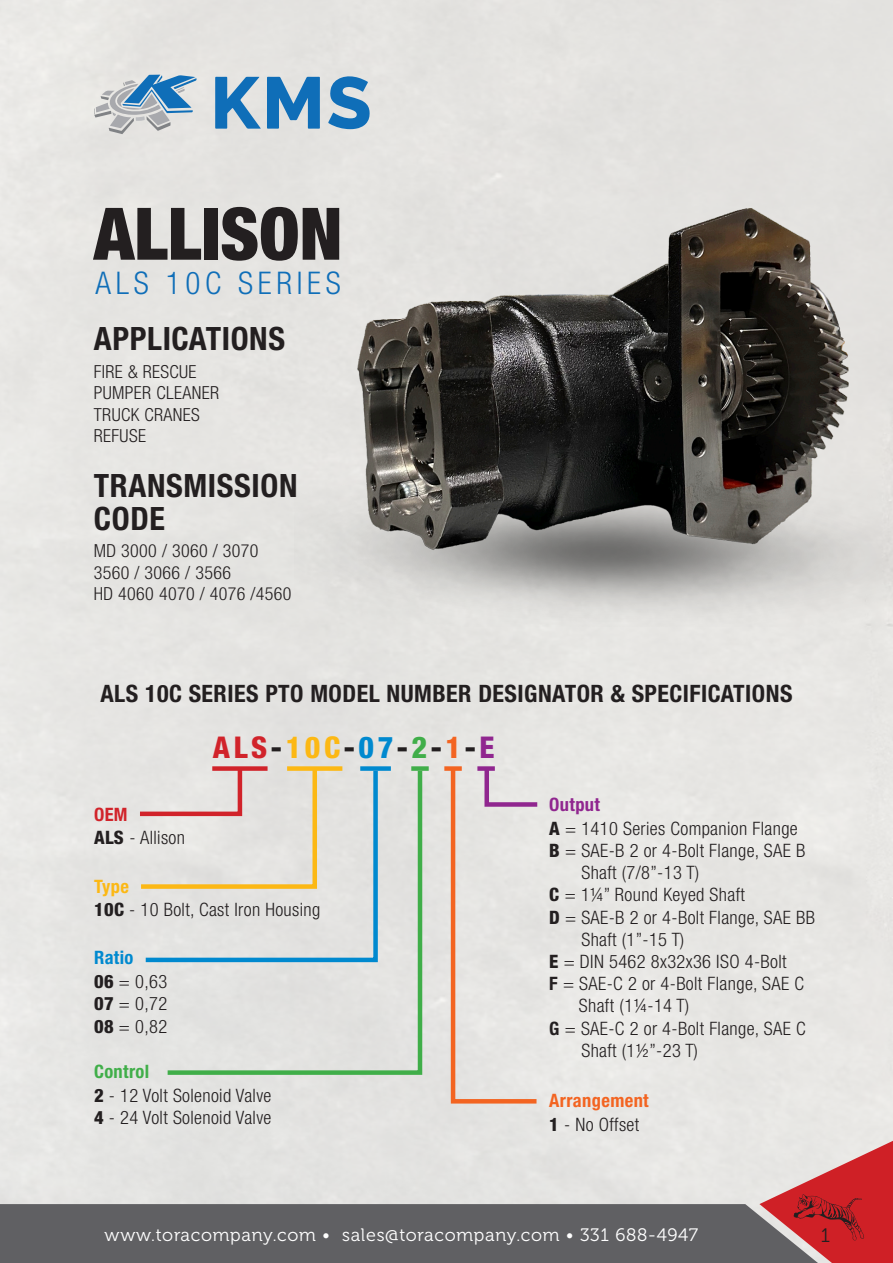
<style>
.page{position:relative;width:893px;height:1263px;background:#fff}
.page>*{position:absolute;margin:0;border:0;box-sizing:border-box;transform-origin:0 0}
.t1{font:900 condensed 72.45px "Helvetica Neue LT Std";color:#231f20}
.t2{font:700 condensed 32.1px/32.5px "Helvetica Neue LT Std";letter-spacing:.02em;color:#231f20}
.t3{font:300 condensed 31.2px "Helvetica Neue LT Std";letter-spacing:.15em;color:#0f6eb8}
.t4{font:800 condensed 30px "Helvetica Neue LT Std";letter-spacing:.12em;color:#231f20}
.t5{font:700 condensed 24px "Helvetica Neue LT Std";letter-spacing:.02em;color:#231f20}
.t6{font:19.5px "Museo 300";color:#231f20}
.t7{font:300 condensed 18.45px/22.2px "Helvetica Neue LT Std";letter-spacing:.02em;color:#231f20;text-align:justify}
.t8{font:300 condensed 18.45px "Helvetica Neue LT Pro";letter-spacing:.02em;color:#231f20}
.t9{font:700 condensed 18.45px "Helvetica Neue LT Std";letter-spacing:.02em;color:#f36421}
.t10{font:700 condensed 18.45px "Helvetica Neue LT Std";letter-spacing:.02em;color:#40ae49}
.t11{font:700 condensed 18.45px "Helvetica Neue LT Std";letter-spacing:.02em;color:#90268f}
.t12{font:700 condensed 18.45px "Helvetica Neue LT Std";letter-spacing:.02em;color:#0089cf}
.t13{font:700 condensed 18.45px "Helvetica Neue LT Std";color:#fcb814}
.t14{font:700 condensed 18.45px "Helvetica Neue LT Std";color:#d1232a}
.t15{font:300 condensed 18px/21.6px "Helvetica Neue LT Std";letter-spacing:.02em;color:#231f20}
.t16{font:18px "Museo 300";letter-spacing:.04em;color:#fff}
.s1{color:#d1232a}
.s2{color:#fcb814}
.s3{color:#0089cf}
.s4{color:#40ae49}
.s5{color:#f36421}
.s6{color:#90268f}
.s7{font-weight:800}
.s8{font-weight:700}
</style>
<div class="page">
<div style="left:0;top:1204px;width:759px;height:59px;background:#606063"></div>
<svg style="left:759px;top:1131px;width:134px;height:132px;background:#ca6c6f"></svg>
<svg style="left:267px;top:77px;width:53px;height:52px;background:#5292c4"></svg>
<svg style="left:215px;top:77px;width:46px;height:52px;background:#6ba0c9"></svg>
<svg style="left:328px;top:76px;width:42px;height:53px;background:#669dc8"></svg>
<svg style="left:94px;top:75px;width:103px;height:59px;background:#abbecc"></svg>
<div style="left:411px;top:766px;width:18px;height:5px;background:#40ae49"></div>
<div style="left:444px;top:766px;width:18px;height:5px;background:#f36421"></div>
<svg style="left:135px;top:764px;width:184px;height:127px"></svg>
<svg style="left:141px;top:766px;width:22px;height:198px;background:#e1ddd8"></svg>
<svg style="left:163px;top:766px;width:261px;height:311px;background:#d8dbd5"></svg>
<svg style="left:449px;top:764px;width:93px;height:342px;background:#e5dad5"></svg>
<img style="left:295px;top:203px;width:598px;height:423px">
<h1 class="t1" style="left:94px;top:189px;width:250px">ALLISON</h1>
<h3 class="t3" style="left:96px;top:265px;width:247px">ALS 10C SERIES</h3>
<h2 class="t2" style="left:94px;top:322px;width:193px">APPLICATIONS</h2>
<p class="t15" style="left:94px;top:360px;width:127px">FIRE &amp; RESCUE<br>PUMPER CLEANER<br>TRUCK CRANES<br>REFUSE</p>
<h2 class="t2" style="left:94px;top:469px;width:205px">TRANSMISSION<br>CODE</h2>
<p class="t15" style="left:94px;top:540px;width:199px">MD 3000 / 3060 / 3070<br>3560 / 3066 / 3566<br>HD 4060 4070 / 4076 /4560</p>
<h3 class="t5" style="left:100px;top:679px;width:693px">ALS 10C SERIES PTO MODEL NUMBER DESIGNATOR &amp; SPECIFICATIONS</h3>
<h3 class="t4" style="left:213px;top:728px;width:283px"><span class="s1">ALS</span>-<span class="s2">10C</span>-<span class="s3">07</span>-<span class="s4">2</span>-<span class="s5">1</span>-<span class="s6">E</span></h3>
<p class="t14" style="left:94px;top:803px;width:35px">OEM</p>
<p class="t11" style="left:549px;top:793px;width:52px">Output</p>
<p class="t7" style="left:94px;top:827px;width:92px"><span class="s7">ALS</span> - Allison</p>
<p class="t7" style="left:549px;top:817px;width:250px"><span class="s7">A</span> = 1410 Series Companion Flange</p>
<p class="t7" style="left:549px;top:839px;width:258px"><span class="s7">B</span> = SAE-B 2 or 4-Bolt Flange, SAE B</p>
<p class="t7" style="left:581px;top:861px;width:119px">Shaft (7/8”-13 T)</p>
<p class="t7" style="left:549px;top:884px;width:197px"><span class="s7">C</span> = 1¼” Round Keyed Shaft</p>
<p class="t7" style="left:549px;top:906px;width:267px"><span class="s7">D</span> = SAE-B 2 or 4-Bolt Flange, SAE BB</p>
<p class="t7" style="left:581px;top:928px;width:104px">Shaft (1”-15 T)</p>
<p class="t7" style="left:549px;top:950px;width:239px"><span class="s7">E</span> = DIN 5462 8x32x36 ISO 4-Bolt</p>
<p class="t8" style="left:549px;top:973px;width:256px"><span class="s8">F</span> = SAE-C 2 or 4-Bolt Flange, SAE C</p>
<p class="t8" style="left:579px;top:995px;width:112px">Shaft (1¼-14 T)</p>
<p class="t8" style="left:549px;top:1017px;width:258px"><span class="s8">G</span> = SAE-C 2 or 4-Bolt Flange, SAE C</p>
<p class="t8" style="left:581px;top:1039px;width:118px">Shaft (1½”-23 T)</p>
<p class="t13" style="left:94px;top:875px;width:36px">Type</p>
<p class="t7" style="left:94px;top:898px;width:228px"><span class="s7">10C</span> - 10 Bolt, Cast Iron Housing</p>
<p class="t12" style="left:94px;top:947px;width:41px">Ratio</p>
<p class="t7" style="left:94px;top:970px;width:75px"><span class="s7">06</span> = 0,63<br><span class="s7">07</span> = 0,72<br><span class="s7">08</span> = 0,82</p>
<p class="t10" style="left:94px;top:1060px;width:57px">Control</p>
<p class="t7" style="left:94px;top:1084px;width:179px"><span class="s7">2</span> - 12 Volt Solenoid Valve<br><span class="s7">4</span> - 24 Volt Solenoid Valve</p>
<p class="t9" style="left:549px;top:1090px;width:101px">Arrangement</p>
<p class="t7" style="left:549px;top:1113px;width:91px"><span class="s7">1</span> - No Offset</p>
<p class="t16" style="left:105px;top:1225px;width:595px">www.toracompany.com • sales@toracompany.com • 331 688-4947</p>
<p class="t6" style="left:821px;top:1225px;width:11px">1</p>
</div>
